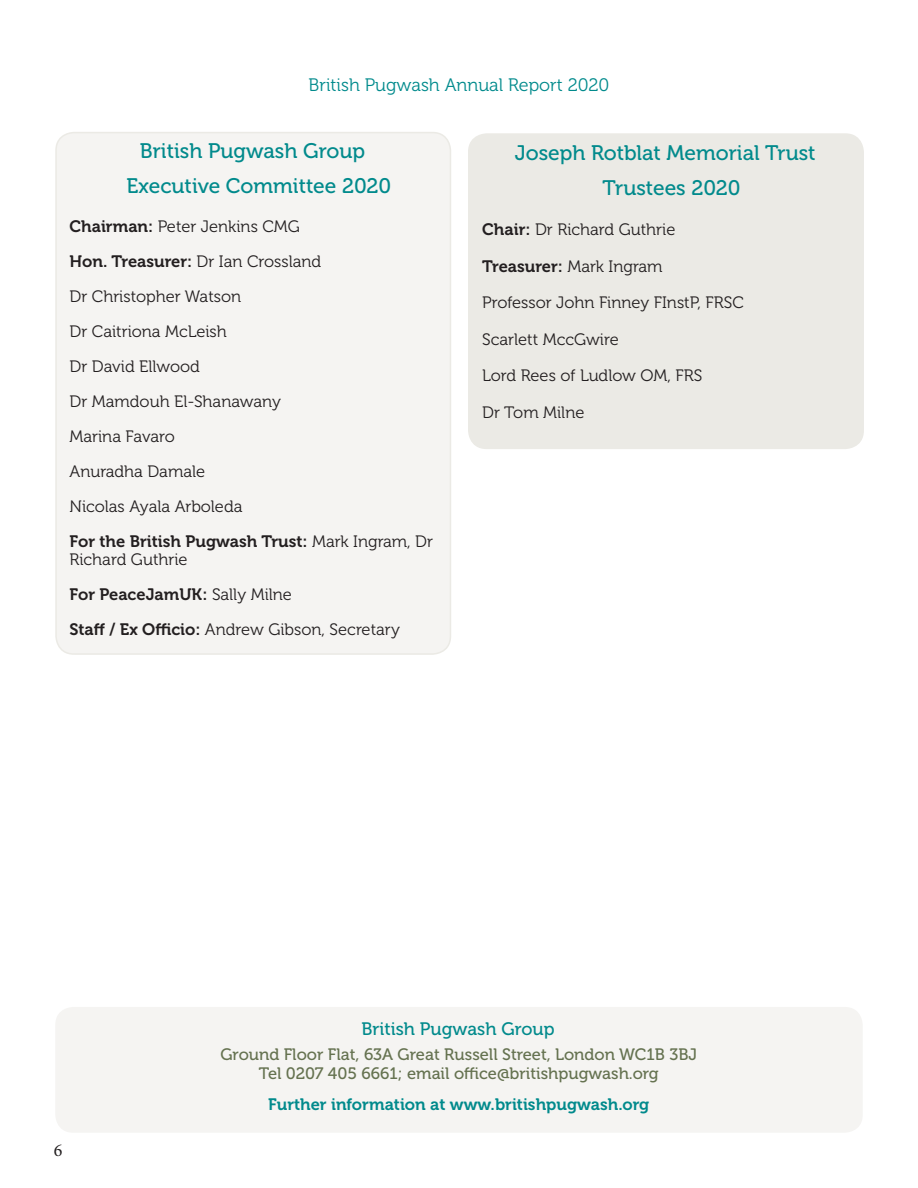
<style>
.page{position:relative;width:918px;height:1188px;background:#fff}
.page>*{position:absolute;margin:0;border:0;box-sizing:border-box;transform-origin:0 0}
.body_text{font:21px "Museo 500";color:#018a8c}
.box_headings{font:18px "Museo 300";color:#018a8c}
.Heading_1{font:18px "Museo 500";color:#018a8c}
.t1{font:18px "Minion Pro";color:#231f20}
.body_text-2{font:16.5px/18px "Museo 300";color:#231f20}
.Heading_2{font:16.5px "Museo 500";color:#657250}
.body_text-3{font:16.5px "Museo 700";color:#231f20}
.Heading_3{font:16.5px "Museo 700";color:#018a8c}
.s1{font-family:"Museo 700"}
.s2{font-family:"Museo 300"}
</style>
<div class="page">
<div style="left:55px;top:1007px;width:808px;height:126px;background:#f5f4f2;border-radius:18px"></div>
<div style="left:56px;top:133px;width:394px;height:521px;background:#f5f4f2;border-radius:18px"></div>
<div style="left:55px;top:132px;width:396px;height:523px;border:2px solid #ebeae5;border-radius:18px"></div>
<div style="left:469px;top:134px;width:394px;height:314px;background:#ebeae5;border-radius:18px"></div>
<div style="left:468px;top:133px;width:396px;height:316px;border:2px solid #ebeae5;border-radius:18px"></div>
<p class="box_headings" style="left:309px;top:75px;width:302px">British Pugwash Annual Report 2020</p>
<p class="body_text" style="left:140px;top:139px;width:227px">British Pugwash Group</p>
<p class="body_text" style="left:127px;top:174px;width:266px">Executive Committee 2020</p>
<p class="body_text-2" style="left:70px;top:218px;width:232px"><span class="s1">Chairman:</span> Peter Jenkins CMG</p>
<p class="body_text-3" style="left:70px;top:252px;width:253px">Hon. Treasurer: <span class="s2">Dr Ian Crossland</span></p>
<p class="body_text-2" style="left:70px;top:288px;width:173px">Dr Christopher Watson</p>
<p class="body_text-2" style="left:70px;top:323px;width:159px">Dr Caitriona McLeish</p>
<p class="body_text-2" style="left:70px;top:358px;width:132px">Dr David Ellwood</p>
<p class="body_text-2" style="left:70px;top:393px;width:213px">Dr Mamdouh El-Shanawany</p>
<p class="body_text-2" style="left:70px;top:428px;width:107px">Marina Favaro</p>
<p class="body_text-2" style="left:70px;top:463px;width:137px">Anuradha Damale</p>
<p class="body_text-2" style="left:70px;top:498px;width:174px">Nicolas Ayala Arboleda</p>
<p class="body_text-2" style="left:70px;top:533px;width:365px"><span class="s1">For the British Pugwash Trust:</span> Mark Ingram, Dr<br>Richard Guthrie</p>
<p class="body_text-3" style="left:70px;top:586px;width:224px">For PeaceJamUK: <span class="s2">Sally Milne</span></p>
<p class="body_text-2" style="left:70px;top:621px;width:332px"><span class="s1">Staff / Ex Officio:</span> Andrew Gibson, Secretary</p>
<p class="body_text" style="left:515px;top:141px;width:302px">Joseph Rotblat Memorial Trust</p>
<p class="body_text" style="left:603px;top:176px;width:139px">Trustees 2020</p>
<p class="body_text-2" style="left:482px;top:221px;width:195px"><span class="s1">Chair:</span> Dr Richard Guthrie</p>
<p class="body_text-3" style="left:482px;top:257px;width:182px">Treasurer: <span class="s2">Mark Ingram</span></p>
<p class="body_text-2" style="left:482px;top:294px;width:263px">Professor John Finney FInstP, FRSC</p>
<p class="body_text-2" style="left:482px;top:331px;width:138px">Scarlett MccGwire</p>
<p class="body_text-2" style="left:482px;top:367px;width:222px">Lord Rees of Ludlow OM, FRS</p>
<p class="body_text-2" style="left:482px;top:404px;width:104px">Dr Tom Milne</p>
<p class="t1" style="left:54px;top:1138px;width:10px">6</p>
<p class="Heading_1" style="left:361px;top:1019px;width:195px">British Pugwash Group</p>
<p class="Heading_2" style="left:220px;top:1045px;width:478px">Ground Floor Flat, 63A Great Russell Street, London WC1B 3BJ</p>
<p class="Heading_2" style="left:259px;top:1065px;width:402px">Tel 0207 405 6661; email office@britishpugwash.org</p>
<p class="Heading_3" style="left:268px;top:1095px;width:383px">Further information at www.britishpugwash.org</p>
</div>
